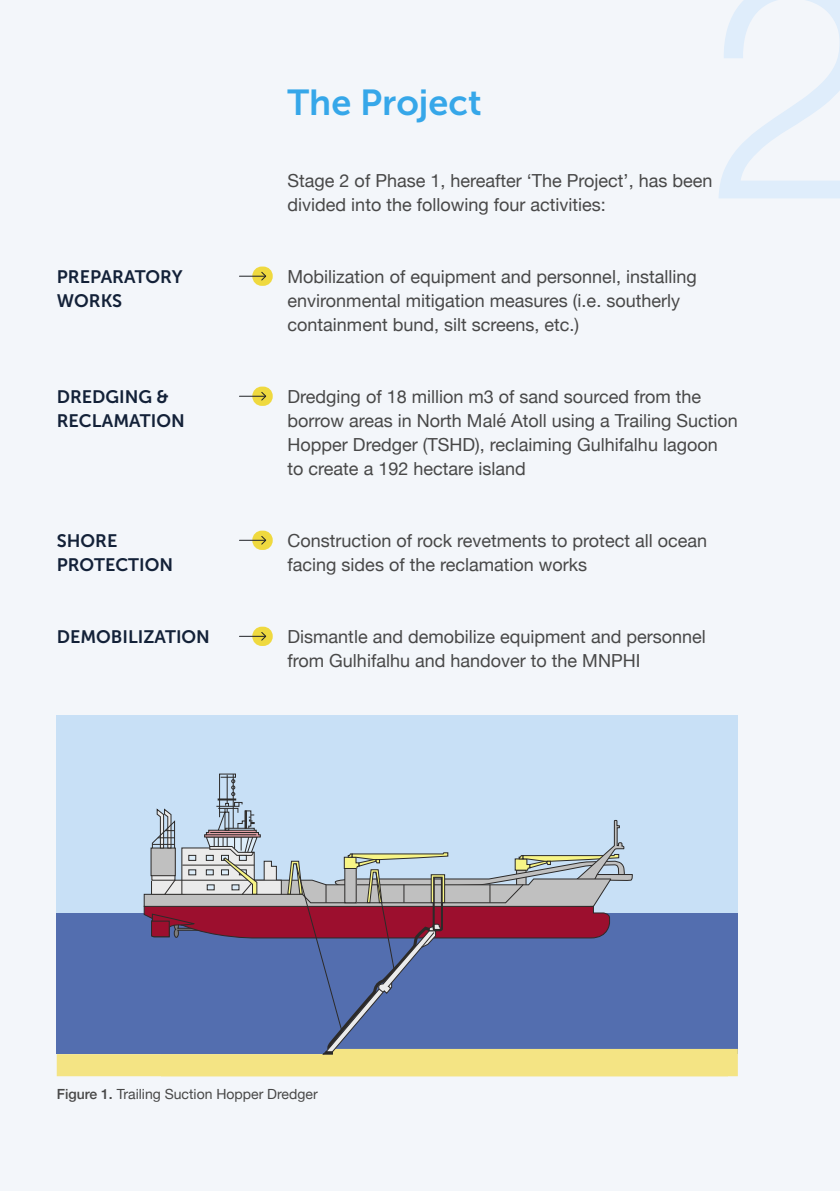
<style>
.page{position:relative;width:840px;height:1191px;background:#fff}
.page>*{position:absolute;margin:0;border:0;box-sizing:border-box;transform-origin:0 0}
.t1{font:36px "Museo Sans 700";color:#36a7e9}
.t2{font:18px/24px "Helvetica Neue";color:#484848}
.t3{font:18px/24px "Museo Sans 700";color:#132138}
.t4{font:14px "Helvetica Neue";color:#484848}
.s1{font-weight:500}
</style>
<div class="page">
<div style="left:0;top:0;width:839px;height:1191px;background:#f3f6fa"></div>
<div style="left:252px;top:266px;width:20px;height:20px;background:#efd93f;border-radius:9px"></div>
<div style="left:252px;top:386px;width:20px;height:20px;background:#efd93f;border-radius:9px"></div>
<div style="left:252px;top:530px;width:20px;height:20px;background:#efd93f;border-radius:9px"></div>
<div style="left:252px;top:626px;width:20px;height:20px;background:#efd93f;border-radius:9px"></div>
<div style="left:57px;top:715px;width:680px;height:197px;background:#c8e0f6"></div>
<svg style="left:57px;top:773px;width:680px;height:303px"></svg>
<svg style="left:239px;top:271px;width:28px;height:10px"></svg>
<svg style="left:239px;top:391px;width:28px;height:10px"></svg>
<svg style="left:239px;top:535px;width:28px;height:10px"></svg>
<svg style="left:239px;top:631px;width:28px;height:10px"></svg>
<h1 class="t1" style="left:287px;top:82px;width:195px">The Project</h1>
<p class="t3" style="left:57px;top:264px;width:127px">PREPARATORY<br>WORKS</p>
<p class="t3" style="left:57px;top:384px;width:129px">DREDGING &amp;<br>RECLAMATION</p>
<p class="t3" style="left:57px;top:528px;width:118px">SHORE<br>PROTECTION</p>
<p class="t3" style="left:57px;top:624px;width:155px">DEMOBILIZATION</p>
<p class="t2" style="left:287px;top:169px;width:426px">Stage 2 of Phase 1, hereafter ‘The Project’, has been divided into the following four activities:</p>
<p class="t2" style="left:287px;top:265px;width:410px">Mobilization of equipment and personnel, installing environmental mitigation measures (i.e. southerly containment bund, silt screens, etc.)</p>
<p class="t2" style="left:287px;top:385px;width:451px">Dredging of 18 million m3 of sand sourced from the borrow areas in North Malé Atoll using a Trailing Suction Hopper Dredger (TSHD), reclaiming Gulhifalhu lagoon to create a 192 hectare island</p>
<p class="t2" style="left:287px;top:529px;width:421px">Construction of rock revetments to protect all ocean facing sides of the reclamation works</p>
<p class="t2" style="left:287px;top:625px;width:419px">Dismantle and demobilize equipment and personnel from Gulhifalhu and handover to the MNPHI</p>
<p class="t4" style="left:57px;top:1084px;width:262px"><span class="s1">Figure 1.</span> Trailing Suction Hopper Dredger</p>
</div>
